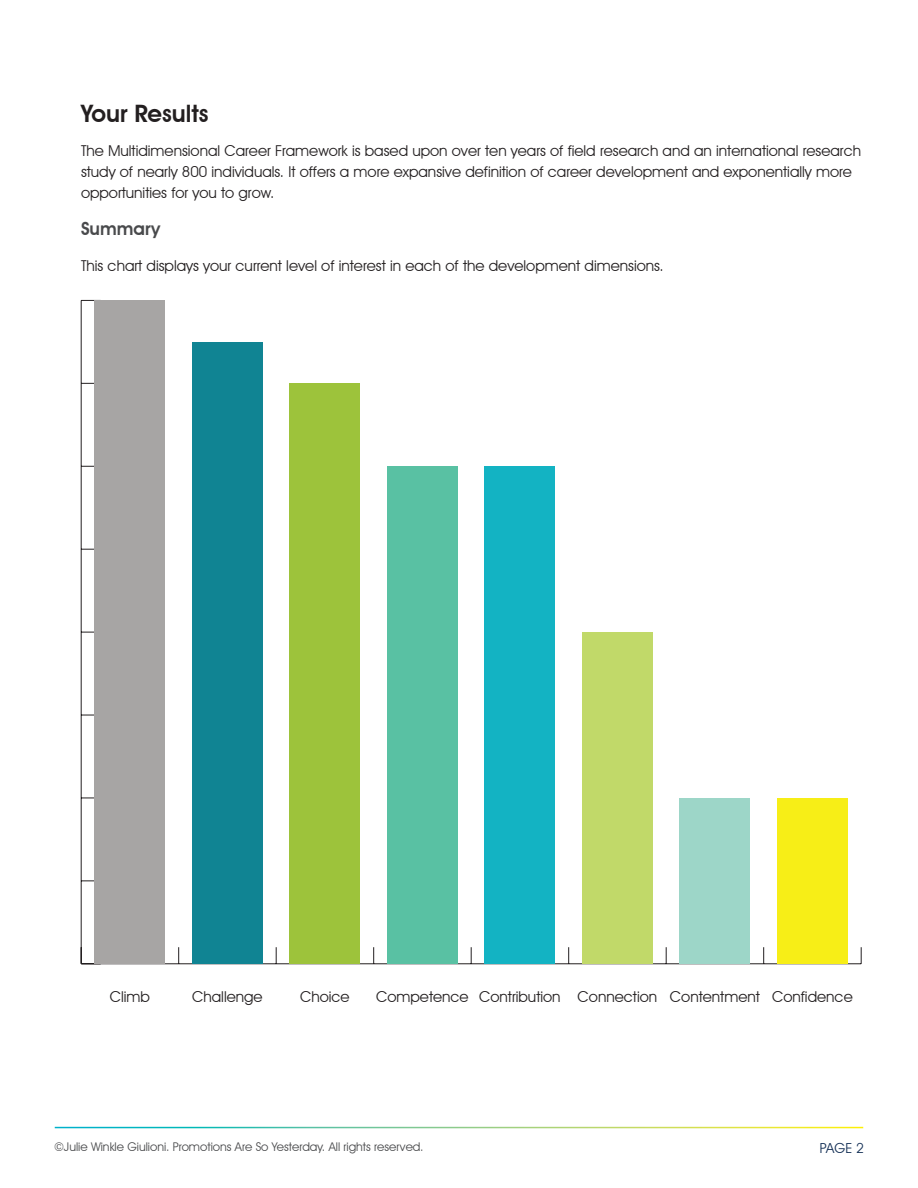
<style>
.page{position:relative;width:918px;height:1188px;background:#fff}
.page>*{position:absolute;margin:0;border:0;box-sizing:border-box;transform-origin:0 0}
.Heading_Left{font:600 24px "Avant Garde IT Cby BT";color:#231f20}
.Heading_2_Left{font:600 18px "Avant Garde IT Cby BT";color:#494a4c}
.Body{font:15px/21px "Avant Garde IT Cby BT";color:#231f20}
.t1{font:13.8px "Avant Garde IT Cby BT";color:#132f55}
.t2{font:12px "Avant Garde IT Cby BT";color:#494a4c}
</style>
<div class="page">
<hr style="left:81px;top:964px;width:780px;height:1px;background:#231f20">
<svg style="left:178px;top:947px;width:1px;height:17px"></svg>
<svg style="left:276px;top:947px;width:1px;height:17px"></svg>
<svg style="left:373px;top:947px;width:1px;height:17px"></svg>
<svg style="left:471px;top:947px;width:1px;height:17px"></svg>
<svg style="left:568px;top:947px;width:1px;height:17px"></svg>
<svg style="left:666px;top:947px;width:1px;height:17px"></svg>
<svg style="left:763px;top:947px;width:1px;height:17px"></svg>
<svg style="left:861px;top:947px;width:1px;height:17px"></svg>
<hr style="left:81px;top:300px;width:1px;height:664px;background:#231f20">
<svg style="left:81px;top:947px;width:20px;height:18px"></svg>
<svg style="left:82px;top:881px;width:13px;height:1px"></svg>
<svg style="left:82px;top:798px;width:13px;height:1px"></svg>
<svg style="left:82px;top:715px;width:13px;height:1px"></svg>
<svg style="left:82px;top:632px;width:13px;height:1px"></svg>
<svg style="left:82px;top:549px;width:13px;height:1px"></svg>
<svg style="left:82px;top:466px;width:13px;height:1px"></svg>
<svg style="left:82px;top:383px;width:13px;height:1px"></svg>
<svg style="left:82px;top:300px;width:13px;height:1px"></svg>
<div style="left:95px;top:300px;width:70px;height:664px;background:#a7a5a4"></div>
<div style="left:192px;top:342px;width:71px;height:622px;background:#108493"></div>
<div style="left:290px;top:383px;width:70px;height:581px;background:#9dc33b"></div>
<div style="left:387px;top:466px;width:71px;height:498px;background:#59c1a3"></div>
<div style="left:485px;top:466px;width:70px;height:498px;background:#13b3c3"></div>
<div style="left:582px;top:632px;width:71px;height:332px;background:#c1d969"></div>
<div style="left:680px;top:798px;width:70px;height:166px;background:#9dd6c8"></div>
<div style="left:777px;top:798px;width:71px;height:166px;background:#f7ee17"></div>
<p class="Heading_Left" style="left:81px;top:99px;width:129px">Your Results</p>
<p class="Body" style="left:81px;top:140px;width:782px">The Multidimensional Career Framework is based upon over ten years of field research and an international research study of nearly 800 individuals. It offers a more expansive definition of career development and exponentially more opportunities for you to grow.</p>
<p class="Heading_2_Left" style="left:81px;top:218px;width:81px">Summary</p>
<p class="Body" style="left:81px;top:255px;width:584px">This chart displays your current level of interest in each of the development dimensions.</p>
<p class="Body" style="left:110px;top:986px;width:42px">Climb</p>
<p class="Body" style="left:192px;top:986px;width:72px">Challenge</p>
<p class="Body" style="left:300px;top:986px;width:51px">Choice</p>
<p class="Body" style="left:376px;top:986px;width:478px">Competence Contribution Connection Contentment Confidence</p>
<p class="t2" style="left:54px;top:1140px;width:371px">©Julie Winkle Giulioni. Promotions Are So Yesterday. All rights reserved.</p>
<p class="t1" style="left:820px;top:1139px;width:46px">PAGE 2</p>
</div>
